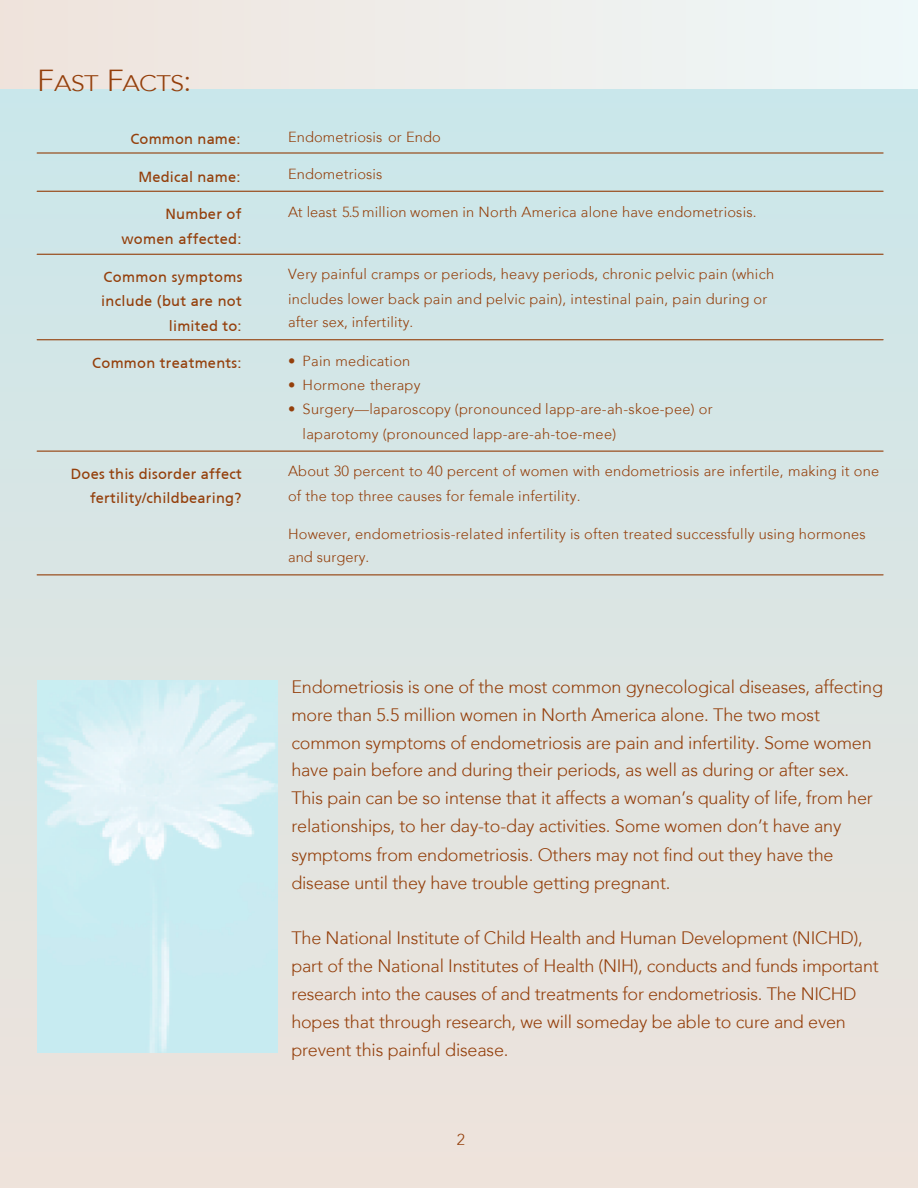
<style>
.page{position:relative;width:918px;height:1188px;background:#fff}
.page>*{position:absolute;margin:0;border:0;box-sizing:border-box;transform-origin:0 0}
.t1{font:300 22.5px "Avatar";letter-spacing:-.03em;color:#943f0b;scale:1.13 1}
.t2{font:300 18px/27.9px "Avatar";letter-spacing:-.01em;color:#943f0b}
.t3{font:300 15.75px "Avatar";color:#943f0b}
.t4{font:300 14.55px/24.2px "Avatar";letter-spacing:.015em;color:#943f0b}
.t5{font:14.55px/24.2px "Frobisher";letter-spacing:.015em;color:#943f0b;text-align:right}
.s1{font-size:30.3px}
</style>
<div class="page">
<hr style="left:37px;top:152px;width:846px;height:2px;background:#943f0b">
<hr style="left:37px;top:191px;width:846px;height:1px;background:#943f0b">
<hr style="left:37px;top:254px;width:846px;height:1px;background:#943f0b">
<hr style="left:37px;top:339px;width:846px;height:1px;background:#943f0b">
<hr style="left:37px;top:451px;width:846px;height:1px;background:#943f0b">
<hr style="left:37px;top:574px;width:846px;height:1px;background:#943f0b">
<img style="left:37px;top:681px;width:241px;height:372px">
<h3 class="t1" style="left:37px;top:71px;width:138px"><span class="s1">F</span>AST <span class="s1">F</span>ACTS<span class="s1">:</span></h3>
<p class="t5" style="left:130px;top:127px;width:112px">Common name:</p>
<p class="t4" style="left:288px;top:125px;width:154px">Endometriosis or Endo</p>
<p class="t5" style="left:138px;top:165px;width:104px">Medical name:</p>
<p class="t4" style="left:288px;top:162px;width:96px">Endometriosis</p>
<p class="t5" style="left:122px;top:202px;width:122px;line-height:24.8px">Number of women affected:</p>
<p class="t4" style="left:288px;top:200px;width:470px">At least 5.5 million women in North America alone have endometriosis.</p>
<p class="t5" style="left:101px;top:265px;width:143px">Common symptoms include (but are not limited to:</p>
<p class="t4" style="left:288px;top:262px;width:488px">Very painful cramps or periods, heavy periods, chronic pelvic pain (which includes lower back pain and pelvic pain), intestinal pain, pain during or after sex, infertility.</p>
<p class="t5" style="left:92px;top:351px;width:151px">Common treatments:</p>
<p class="t4" style="left:288px;top:349px;width:124px">• Pain medication</p>
<p class="t4" style="left:288px;top:374px;width:134px">• Hormone therapy</p>
<p class="t4" style="left:303px;top:397px;width:411px;line-height:24.8px;text-indent:-15px">• Surgery—laparoscopy (pronounced lapp-are-ah-skoe-pee) or laparotomy (pronounced lapp-are-ah-toe-mee)</p>
<p class="t5" style="left:71px;top:462px;width:172px;line-height:23.5px">Does this disorder affect fertility/childbearing?</p>
<p class="t4" style="left:288px;top:459px;width:593px;line-height:24.8px">About 30 percent to 40 percent of women with endometriosis are infertile, making it one of the top three causes for female infertility.</p>
<p class="t4" style="left:288px;top:522px;width:579px;line-height:23.5px">However, endometriosis-related infertility is often treated successfully using hormones and surgery.</p>
<p class="t2" style="left:291px;top:673px;width:593px">Endometriosis is one of the most common gynecological diseases, affecting more than 5.5 million women in North America alone. The two most common symptoms of endometriosis are pain and infertility. Some women have pain before and during their periods, as well as during or after sex.<br>This pain can be so intense that it affects a woman’s quality of life, from her relationships, to her day-to-day activities. Some women don’t have any symptoms from endometriosis. Others may not find out they have the disease until they have trouble getting pregnant.</p>
<p class="t2" style="left:291px;top:924px;width:589px">The National Institute of Child Health and Human Development (NICHD), part of the National Institutes of Health (NIH), conducts and funds important research into the causes of and treatments for endometriosis. The NICHD hopes that through research, we will someday be able to cure and even prevent this painful disease.</p>
<p class="t3" style="left:457px;top:1131px;width:10px">2</p>
</div>
